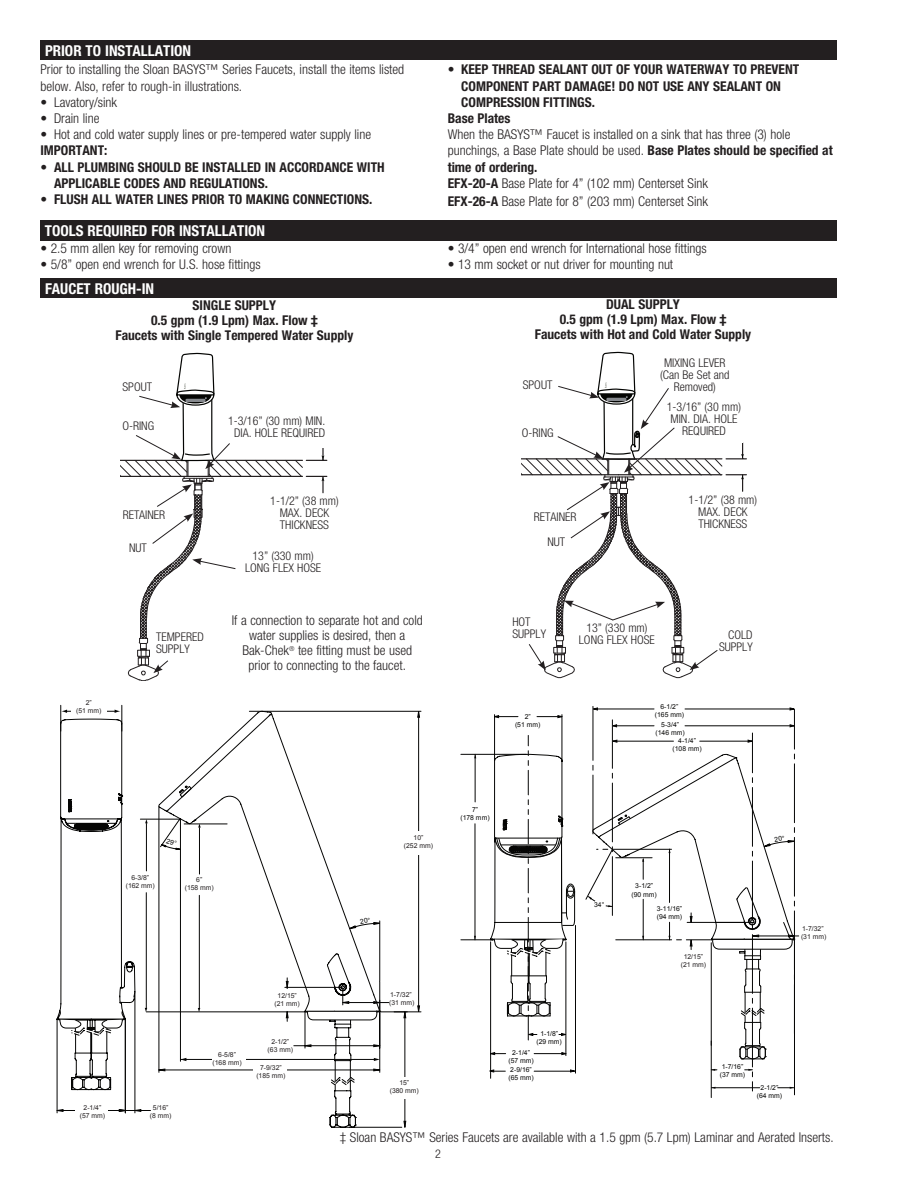
<style>
.page{position:relative;width:918px;height:1188px;background:#fff}
.page>*{position:absolute;margin:0;border:0;box-sizing:border-box;transform-origin:0 0}
.t1{font:700 condensed 15px "Helvetica Neue LT Std";color:#fff}
.t2{font:300 condensed 13.5px/16.2px "Helvetica Neue LT Std";color:#231f20}
.t3{font:700 condensed 13.5px/15px "Helvetica Neue LT Std";color:#231f20;text-align:center}
.t4{font:300 condensed 12px/12px "Helvetica Neue LT Std";color:#231f20;text-align:center}
.t5{font:6.75px/8.1px "Arial";color:#231f20;text-align:center}
.t6{font:6.75px/8.1px "Arial";color:#050504;text-align:center}
.s1{font-weight:700}
</style>
<div class="page">
<div style="left:40px;top:279px;width:797px;height:19px;background:#231f20"></div>
<hr style="left:490px;top:942px;width:1px;height:136px;background:#050504">
<hr style="left:566px;top:942px;width:1px;height:114px;background:#050504">
<hr style="left:575px;top:925px;width:1px;height:148px;background:#050504">
<svg style="left:489px;top:1069px;width:86px;height:4px"></svg>
<svg style="left:158px;top:711px;width:223px;height:417px"></svg>
<hr style="left:159px;top:806px;width:1px;height:266px;background:#050504">
<hr style="left:305px;top:1012px;width:1px;height:36px;background:#050504">
<hr style="left:379px;top:1012px;width:1px;height:36px;background:#050504">
<hr style="left:405px;top:1012px;width:1px;height:115px;background:#050504">
<hr style="left:349px;top:1127px;width:53px;height:1px;background:#050504">
<svg style="left:403px;top:1121px;width:4px;height:7px"></svg>
<hr style="left:146px;top:1012px;width:188px;height:1px;background:#050504">
<svg style="left:158px;top:1044px;width:223px;height:42px"></svg>
<hr style="left:180px;top:819px;width:1px;height:242px;background:#050504">
<div style="left:393px;top:1077px;width:24px;height:22px;background:#fff"></div>
<div style="left:275px;top:989px;width:24px;height:22px;background:#fff"></div>
<div style="left:254px;top:1067px;width:33px;height:8px;background:#fff"></div>
<div style="left:212px;top:1050px;width:33px;height:14px;background:#fff"></div>
<svg style="left:461px;top:715px;width:114px;height:340px"></svg>
<hr style="left:140px;top:819px;width:40px;height:1px;background:#050504">
<hr style="left:184px;top:824px;width:43px;height:1px;background:#050504">
<svg style="left:198px;top:824px;width:3px;height:188px"></svg>
<svg style="left:56px;top:704px;width:95px;height:410px"></svg>
<svg style="left:168px;top:716px;width:101px;height:95px"></svg>
<hr style="left:753px;top:936px;width:46px;height:1px;background:#050504">
<hr style="left:711px;top:943px;width:1px;height:155px;background:#050504">
<hr style="left:794px;top:940px;width:1px;height:155px;background:#050504">
<svg style="left:121px;top:353px;width:206px;height:328px"></svg>
<svg style="left:521px;top:352px;width:225px;height:327px"></svg>
<div style="left:268px;top:495px;width:73px;height:43px;background:#fff"></div>
<div style="left:40px;top:220px;width:797px;height:21px;background:#231f20"></div>
<div style="left:40px;top:40px;width:797px;height:20px;background:#231f20"></div>
<svg style="left:306px;top:711px;width:115px;height:310px"></svg>
<svg style="left:160px;top:818px;width:21px;height:32px"></svg>
<svg style="left:585px;top:706px;width:210px;height:385px"></svg>
<p class="t1" style="left:45px;top:41px;width:148px">PRIOR TO INSTALLATION</p>
<p class="t2" style="left:40px;top:61px;width:365px">Prior to installing the Sloan BASYS™ Series Faucets, install the items listed below. Also, refer to rough-in illustrations.</p>
<p class="t2" style="left:40px;top:94px;width:78px">• Lavatory/sink</p>
<p class="t2" style="left:40px;top:110px;width:61px">• Drain line</p>
<p class="t2" style="left:40px;top:126px;width:332px">• Hot and cold water supply lines or pre-tempered water supply line</p>
<p class="t3" style="left:40px;top:143px;width:68px">IMPORTANT:</p>
<p class="t3" style="left:54px;top:159px;width:332px;line-height:16.2px;text-align:left;text-indent:-14px">• ALL PLUMBING SHOULD BE INSTALLED IN ACCORDANCE WITH<br>APPLICABLE CODES AND REGULATIONS.</p>
<p class="t3" style="left:40px;top:192px;width:333px">• FLUSH ALL WATER LINES PRIOR TO MAKING CONNECTIONS.</p>
<p class="t1" style="left:45px;top:222px;width:222px">TOOLS REQUIRED FOR INSTALLATION</p>
<p class="t2" style="left:40px;top:240px;width:192px">• 2.5 mm allen key for removing crown</p>
<p class="t2" style="left:40px;top:256px;width:222px">• 5/8” open end wrench for U.S. hose fittings</p>
<p class="t1" style="left:45px;top:279px;width:111px">FAUCET ROUGH-IN</p>
<p class="t3" style="left:448px;top:62px;width:353px">• KEEP THREAD SEALANT OUT OF YOUR WATERWAY TO PREVENT</p>
<p class="t3" style="left:461px;top:78px;width:321px">COMPONENT PART DAMAGE! DO NOT USE ANY SEALANT ON</p>
<p class="t3" style="left:461px;top:94px;width:135px">COMPRESSION FITTINGS.</p>
<p class="t3" style="left:448px;top:111px;width:64px">Base Plates</p>
<p class="t2" style="left:448px;top:126px;width:387px">When the BASYS™ Faucet is installed on a sink that has three (3) hole punchings, a Base Plate should be used. <span class="s1">Base Plates should be specified at time of ordering.<br>EFX-20-A</span> Base Plate for 4” (102 mm) Centerset Sink</p>
<p class="t2" style="left:448px;top:193px;width:262px"><span class="s1">EFX-26-A</span> Base Plate for 8” (203 mm) Centerset Sink</p>
<p class="t2" style="left:448px;top:240px;width:261px">• 3/4” open end wrench for International hose fittings</p>
<p class="t2" style="left:448px;top:256px;width:227px">• 13 mm socket or nut driver for mounting nut</p>
<p class="t3" style="left:115px;top:298px;width:239px">SINGLE SUPPLY<br>0.5 gpm (1.9 Lpm) Max. Flow ‡<br>Faucets with Single Tempered Water Supply</p>
<p class="t3" style="left:535px;top:297px;width:218px">DUAL SUPPLY<br>0.5 gpm (1.9 Lpm) Max. Flow ‡<br>Faucets with Hot and Cold Water Supply</p>
<p class="t4" style="left:123px;top:380px;width:31px">SPOUT</p>
<p class="t4" style="left:122px;top:420px;width:33px">O-RING</p>
<p class="t4" style="left:123px;top:509px;width:44px">RETAINER</p>
<p class="t4" style="left:129px;top:541px;width:19px">NUT</p>
<p class="t5" style="left:76px;top:698px;width:27px">2”<br>(51 mm)</p>
<p class="t4" style="left:156px;top:631px;width:49px;text-align:left">TEMPERED<br>SUPPLY</p>
<p class="t4" style="left:228px;top:414px;width:99px">1-3/16” (30 mm) MIN.<br>DIA. HOLE REQUIRED</p>
<p class="t4" style="left:270px;top:495px;width:70px">1-1/2” (38 mm)<br>MAX. DECK<br>THICKNESS</p>
<p class="t4" style="left:245px;top:550px;width:78px">13” (330 mm)<br>LONG FLEX HOSE</p>
<p class="t2" style="left:232px;top:613px;width:193px;line-height:15px;text-align:center">If a connection to separate hot and cold water supplies is desired, then a Bak-Chek<sup>®</sup> tee fitting must be used prior to connecting to the faucet.</p>
<p class="t5" style="left:126px;top:874px;width:31px">6-3/8” (162 mm)</p>
<p class="t5" style="left:185px;top:875px;width:31px">6”<br>(158 mm)</p>
<p class="t5" style="left:213px;top:1050px;width:31px">6-5/8” (168 mm)</p>
<p class="t5" style="left:275px;top:992px;width:27px">12/15” (21 mm)</p>
<p class="t5" style="left:268px;top:1037px;width:27px">2-1/2” (63 mm)</p>
<p class="t5" style="left:256px;top:1063px;width:31px">7-9/32” (185 mm)</p>
<p class="t5" style="left:404px;top:834px;width:31px">10”<br>(252 mm)</p>
<p class="t5" style="left:389px;top:991px;width:27px;text-align:left">1-7/32” (31 mm)</p>
<p class="t5" style="left:390px;top:1079px;width:31px">15”<br>(380 mm)</p>
<p class="t5" style="left:80px;top:1104px;width:27px">2-1/4” (57 mm)</p>
<p class="t5" style="left:150px;top:1104px;width:23px">5/16” (8 mm)</p>
<p class="t4" style="left:523px;top:379px;width:31px">SPOUT</p>
<p class="t4" style="left:522px;top:427px;width:33px">O-RING</p>
<p class="t4" style="left:534px;top:505px;width:44px;line-height:24.6px">RETAINER<br>NUT</p>
<p class="t4" style="left:660px;top:357px;width:71px">MIXING LEVER (Can Be Set and<br>Removed)</p>
<p class="t4" style="left:667px;top:400px;width:76px">1-3/16” (30 mm)<br>MIN. DIA. HOLE<br>REQUIRED</p>
<p class="t4" style="left:689px;top:494px;width:70px">1-1/2” (38 mm)<br>MAX. DECK<br>THICKNESS</p>
<p class="t4" style="left:512px;top:615px;width:35px;text-align:left">HOT<br>SUPPLY</p>
<p class="t6" style="left:515px;top:713px;width:27px">2”<br>(51 mm)</p>
<p class="t6" style="left:460px;top:805px;width:31px">7”<br>(178 mm)</p>
<p class="t4" style="left:579px;top:622px;width:78px">13” (330 mm)<br>LONG FLEX HOSE</p>
<p class="t4" style="left:719px;top:628px;width:35px;text-align:right">COLD<br>SUPPLY</p>
<p class="t6" style="left:655px;top:703px;width:31px">6-1/2” (165 mm)</p>
<p class="t6" style="left:656px;top:721px;width:31px">5-3/4” (146 mm)</p>
<p class="t6" style="left:673px;top:737px;width:31px">4-1/4” (108 mm)</p>
<p class="t6" style="left:594px;top:901px;width:12px">34°</p>
<p class="t6" style="left:632px;top:882px;width:27px">3-1/2” (90 mm)</p>
<p class="t6" style="left:657px;top:905px;width:27px;text-align:left">3-11/16” (94 mm)</p>
<p class="t5" style="left:681px;top:952px;width:27px">12/15” (21 mm)</p>
<p class="t5" style="left:801px;top:924px;width:27px;text-align:left">1-7/32” (31 mm)</p>
<p class="t6" style="left:537px;top:1030px;width:27px">1-1/8” (29 mm)</p>
<p class="t6" style="left:508px;top:1048px;width:27px">2-1/4” (57 mm)</p>
<p class="t6" style="left:508px;top:1066px;width:27px;text-align:left">2-9/16” (65 mm)</p>
<p class="t6" style="left:720px;top:1063px;width:27px;text-align:left">1-7/16” (37 mm)</p>
<p class="t6" style="left:757px;top:1083px;width:27px">2-1/2” (64 mm)</p>
<p class="t2" style="left:340px;top:1129px;width:495px">‡ Sloan BASYS™ Series Faucets are available with a 1.5 gpm (5.7 Lpm) Laminar and Aerated Inserts.</p>
<p class="t4" style="left:435px;top:1147px;width:7px">2</p>
</div>
